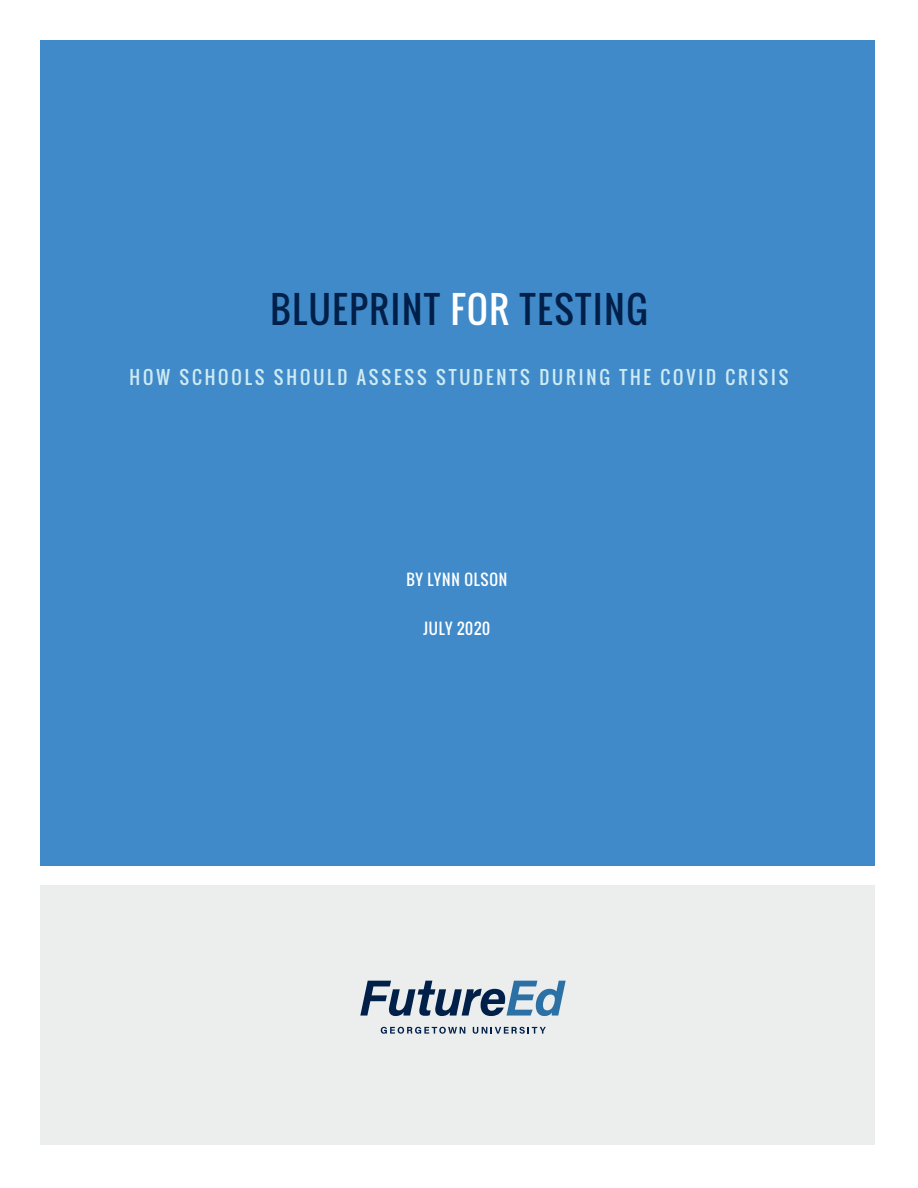
<style>
.page{position:relative;width:918px;height:1188px;background:#fff}
.page>*{position:absolute;margin:0;border:0;box-sizing:border-box;transform-origin:0 0}
.Report_Title{font:36px "Oswald";letter-spacing:.05em;color:#00204a}
.Report_SubHead{font:18px "Oswald";letter-spacing:.16em;color:#ceebf3}
.ByLine{font:15px "Oswald";letter-spacing:.05em;color:#fff}
.Body{font:15px "Oswald";letter-spacing:.05em;color:#fff}
.s1{color:#fff}
</style>
<div class="page">
<div style="left:40px;top:886px;width:835px;height:259px;background:#ebeeed"></div>
<svg style="left:360px;top:981px;width:206px;height:35px"></svg>
<svg style="left:381px;top:1027px;width:84px;height:7px"></svg>
<svg style="left:473px;top:1027px;width:73px;height:7px"></svg>
<div style="left:40px;top:40px;width:835px;height:826px;background:#408ac9"></div>
<p class="Report_Title" style="left:270px;top:282px;width:379px">BLUEPRINT <span class="s1">FOR</span> TESTING</p>
<p class="Report_SubHead" style="left:130px;top:363px;width:660px">HOW SCHOOLS SHOULD ASSESS STUDENTS DURING THE COVID CRISIS</p>
<p class="ByLine" style="left:407px;top:569px;width:102px">BY LYNN OLSON</p>
<p class="Body" style="left:423px;top:617px;width:68px">JULY 2020</p>
</div>
